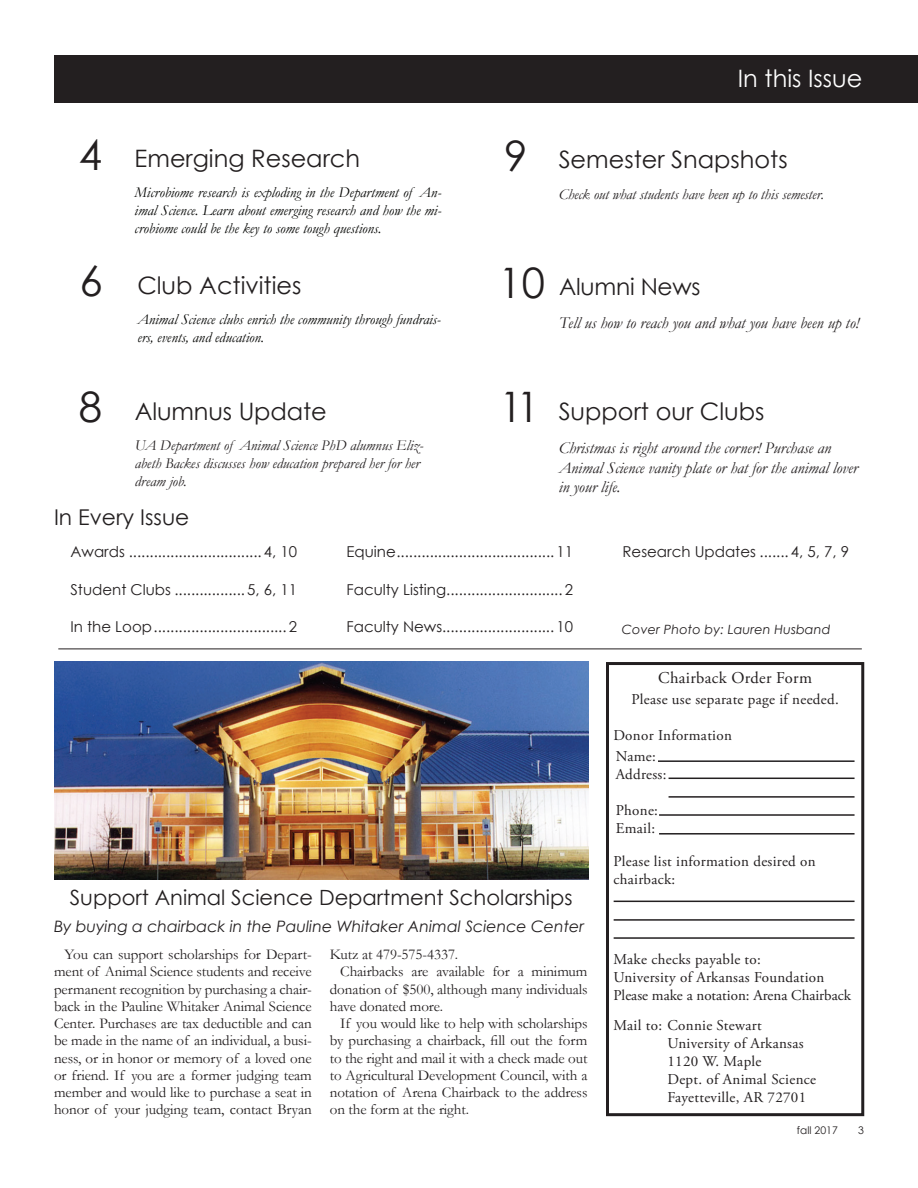
<style>
.page{position:relative;width:918px;height:1188px;background:#fff}
.page>*{position:absolute;margin:0;border:0;box-sizing:border-box;transform-origin:0 0}
.t1{font:24px "Century Gothic";color:#231f20}
.t2{font:24px "Century Gothic";color:#fff}
.t3{font:23.25px "Century Gothic";letter-spacing:-.01em;color:#231f20}
.t4{font:21.75px "Century Gothic";color:#231f20}
.t5{font:21px "Century Gothic";color:#231f20}
.t6{font:italic 16.5px/19.8px "Garamond";color:#231f20}
.t7{font:16.5px "Adobe Garamond Pro";letter-spacing:.02em;color:#231f20}
.t8{font:italic 15.75px "Century Gothic";color:#231f20}
.t9{font:15px/17.2px "Garamond";letter-spacing:-.005em;color:#231f20;text-align:justify}
.t10{font:15px/18px "Adobe Garamond Pro";letter-spacing:.02em;color:#231f20}
.t11{font:15px "Century Gothic";color:#231f20}
.t12{font:italic 15px/18px "Garamond";color:#040503}
.t13{font:italic 15px/18px "Garamond";color:#231f20}
.t14{font:italic 12.75px "Century Gothic";letter-spacing:.01em;color:#231f20}
.t15{font:10.5px "Century Gothic";color:#231f20}
.s1{font-size:42px}
</style>
<div class="page">
<img style="left:54px;top:661px;width:534px;height:218px">
<div style="left:606px;top:662px;width:258px;height:454px;border:3px solid #231f20"></div>
<hr style="left:658px;top:760px;width:197px;height:2px;background:#231f20">
<hr style="left:669px;top:778px;width:186px;height:1px;background:#231f20">
<hr style="left:669px;top:796px;width:186px;height:2px;background:#231f20">
<hr style="left:659px;top:814px;width:196px;height:2px;background:#231f20">
<hr style="left:614px;top:901px;width:241px;height:1px;background:#231f20">
<hr style="left:614px;top:919px;width:241px;height:2px;background:#231f20">
<hr style="left:614px;top:937px;width:241px;height:2px;background:#231f20">
<hr style="left:659px;top:833px;width:196px;height:2px;background:#231f20">
<hr style="left:58px;top:649px;width:804px;height:1px;background:#231f20">
<div style="left:54px;top:55px;width:864px;height:48px;background:#231f20"></div>
<h1 class="t1" style="left:79px;top:142px;width:283px"><span class="s1">4</span> Emerging Research</h1>
<p class="t12" style="left:135px;top:183px;width:308px;text-align:justify">Microbiome research is exploding in the Department of An&shy;imal Science. Learn about emerging research and how the mi&shy;crobiome could be the key to some tough questions.</p>
<h1 class="t1" style="left:80px;top:268px;width:223px"><span class="s1">6</span> Club Activities</h1>
<p class="t12" style="left:137px;top:310px;width:305px">Animal Science clubs enrich the community through fundrais&shy;ers, events, and education.</p>
<h1 class="t1" style="left:79px;top:394px;width:250px"><span class="s1">8</span> Alumnus Update</h1>
<p class="t13" style="left:135px;top:436px;width:290px">UA Department of Animal Science PhD alumnus Eliz&shy;abeth Backes discusses how education prepared her for her dream job.</p>
<h3 class="t4" style="left:54px;top:502px;width:137px">In Every Issue</h3>
<h1 class="t2" style="left:738px;top:62px;width:126px">In this Issue</h1>
<h1 class="t1" style="left:504px;top:142px;width:285px"><span class="s1">9</span> Semester Snapshots</h1>
<p class="t13" style="left:559px;top:185px;width:267px">Check out what students have been up to this semester.</p>
<h2 class="t3" style="left:499px;top:270px;width:203px"><span class="s1">10</span> Alumni News</h2>
<p class="t6" style="left:559px;top:313px;width:301px">Tell us how to reach you and what you have been up to!</p>
<h1 class="t1" style="left:499px;top:394px;width:267px"><span class="s1">11</span> Support our Clubs</h1>
<p class="t6" style="left:559px;top:437px;width:301px">Christmas is right around the corner! Purchase an<br>Animal Science vanity plate or hat for the animal lover in your life.</p>
<p class="t11" style="left:71px;top:541px;width:228px">Awards ................................4, 10</p>
<p class="t11" style="left:70px;top:579px;width:228px">Student Clubs .................5, 6, 11</p>
<p class="t11" style="left:70px;top:616px;width:228px">In the Loop................................2</p>
<p class="t11" style="left:346px;top:541px;width:228px">Equine......................................11</p>
<p class="t11" style="left:346px;top:579px;width:228px">Faculty Listing............................2</p>
<p class="t11" style="left:346px;top:616px;width:228px">Faculty News...........................10</p>
<h3 class="t5" style="left:70px;top:883px;width:504px">Support Animal Science Department Scholarships</h3>
<p class="t8" style="left:54px;top:916px;width:532px">By buying a chairback in the Pauline Whitaker Animal Science Center</p>
<p class="t9" style="left:54px;top:945px;width:259px;text-indent:10px">You can support scholarships for Depart&shy;ment of Animal Science students and receive permanent recognition by purchasing a chair&shy;back in the Pauline Whitaker Animal Science Center. Purchases are tax deductible and can be made in the name of an individual, a busi&shy;ness, or in honor or memory of a loved one or friend. If you are a former judging team member and would like to purchase a seat in honor of your judging team, contact Bryan</p>
<p class="t9" style="left:330px;top:945px;width:130px">Kutz at 479-575-4337.</p>
<p class="t9" style="left:340px;top:963px;width:249px">Chairbacks are available for a minimum</p>
<p class="t9" style="left:330px;top:980px;width:259px">donation of $500, although many individuals</p>
<p class="t9" style="left:330px;top:997px;width:115px">have donated more.</p>
<p class="t9" style="left:340px;top:1014px;width:249px">If you would like to help with scholarships</p>
<p class="t9" style="left:330px;top:1032px;width:259px">by purchasing a chairback, fill out the form</p>
<p class="t9" style="left:330px;top:1049px;width:259px">to the right and mail it with a check made out</p>
<p class="t9" style="left:330px;top:1066px;width:259px">to Agricultural Development Council, with a</p>
<p class="t9" style="left:330px;top:1083px;width:259px">notation of Arena Chairback to the address</p>
<p class="t9" style="left:330px;top:1101px;width:141px">on the form at the right.</p>
<p class="t11" style="left:622px;top:541px;width:228px">Research Updates ....... 4, 5, 7, 9</p>
<p class="t14" style="left:622px;top:620px;width:210px">Cover Photo by: Lauren Husband</p>
<p class="t7" style="left:658px;top:667px;width:155px">Chairback Order Form</p>
<p class="t10" style="left:631px;top:691px;width:209px">Please use separate page if needed.</p>
<p class="t10" style="left:614px;top:727px;width:120px">Donor Information</p>
<p class="t10" style="left:616px;top:747px;width:52px">Name:<br>Address:</p>
<p class="t10" style="left:616px;top:801px;width:44px">Phone:<br>Email:</p>
<p class="t10" style="left:614px;top:853px;width:204px">Please list information desired on chairback:</p>
<p class="t10" style="left:614px;top:950px;width:239px">Make checks payable to:<br>University of Arkansas Foundation<br>Please make a notation: Arena Chairback</p>
<p class="t10" style="left:668px;top:1016px;width:150px;text-indent:-54px">Mail to: Connie Stewart<br>University of Arkansas<br>1120 W. Maple<br>Dept. of Animal Science<br>Fayetteville, AR 72701</p>
<p class="t15" style="left:797px;top:1123px;width:42px">fall 2017</p>
<p class="t15" style="left:858px;top:1123px;width:7px">3</p>
</div>
